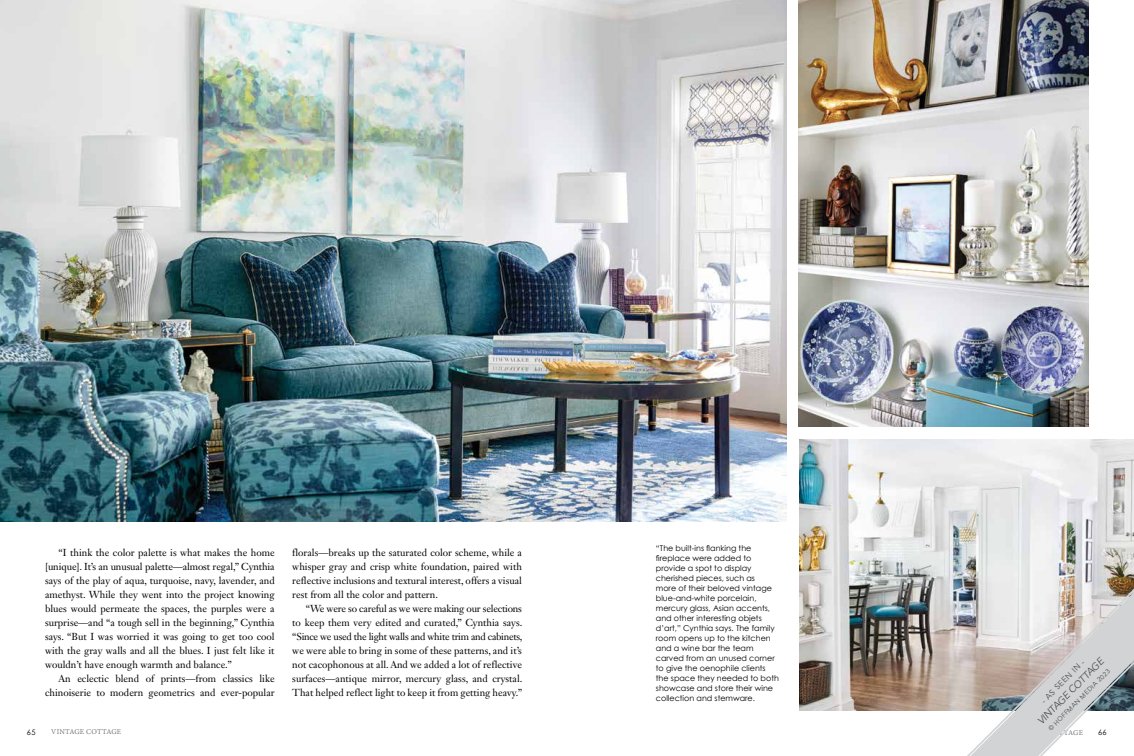
<style>
.page{position:relative;width:1134px;height:756px;background:#fff}
.page>*{position:absolute;margin:0;border:0;box-sizing:border-box;transform-origin:0 0}
.t1{font:10px/14px "Janson Text LT Std";color:#000;text-align:justify}
.t2{font:italic 10px "Avenir";color:#4d4d4f}
.t3{font:8px/10px "Century Gothic";color:#000}
.t4{font:8px "Adobe Devanagari";letter-spacing:.01em;color:#6d6e71}
.t5{font:8px "Avenir";color:#4d4d4f}
.t6{font:7.5px "Century Gothic";color:#000}
.t7{font:6.5px "Avenir";color:#4d4d4f}
</style>
<div class="page">
<img style="left:0;top:0;width:787px;height:522px">
<img style="left:799px;top:439px;width:335px;height:272px">
<img style="left:799px;top:0;width:290px;height:426px">
<svg style="left:950px;top:578px;width:184px;height:178px"></svg>
<p class="t3" style="left:656px;top:543px;width:125px">“The built-ins flanking the fireplace were added to provide a spot to display cherished pieces, such as<br>more of their beloved vintage blue-and-white porcelain, mercury glass, Asian accents, and other interesting objets d’art,” Cynthia says. The family room opens up to the kitchen and a wine bar the team carved from an unused corner to give the oenophile clients the space they needed to both showcase and store their wine collection and stemware.</p>
<p class="t1" style="left:45px;top:546px;width:231px;text-indent:14px">“I think the color palette is what makes the home [unique]. It’s an unusual palette—almost regal,” Cynthia says of the play of aqua, turquoise, navy, lavender, and amethyst. While they went into the project knowing blues would permeate the spaces, the purples were a surprise—and “a tough sell in the beginning,” Cynthia says. “But I was worried it was going to get too cool with the gray walls and all the blues. I just felt like it wouldn’t have enough warmth and balance.”</p>
<p class="t1" style="left:45px;top:672px;width:231px;text-align:right">An eclectic blend of prints—from classics like chinoiserie to modern geometrics and ever-popular</p>
<p class="t1" style="left:292px;top:546px;width:231px">florals—breaks up the saturated color scheme, while a whisper gray and crisp white foundation, paired with reflective inclusions and textural interest, offers a visual rest from all the color and pattern.</p>
<p class="t1" style="left:292px;top:602px;width:232px;text-indent:14px">“We were so careful as we were making our selections to keep them very edited and curated,” Cynthia says. “Since we used the light walls and white trim and cabinets, we were able to bring in some of these patterns, and it’s not cacophonous at all. And we added a lot of reflective surfaces—antique mirror, mercury glass, and crystal.<br>That helped reflect light to keep it from getting heavy.”</p>
<p class="t2" style="left:1035px;top:718px;width:90px;rotate:-45deg">VINTAGE COTTAGE</p>
<p class="t5" style="left:1039px;top:699px;width:59px;rotate:-45deg">- AS SEEN IN -</p>
<p class="t7" style="left:1047px;top:727px;width:86px;rotate:-45deg">© HOFFMAN MEDIA 2023</p>
<p class="t6" style="left:27px;top:728px;width:10px">65</p>
<p class="t4" style="left:51px;top:727px;width:72px">VINTAGE COTTAGE</p>
<p class="t6" style="left:1098px;top:728px;width:10px">66</p>
</div>
